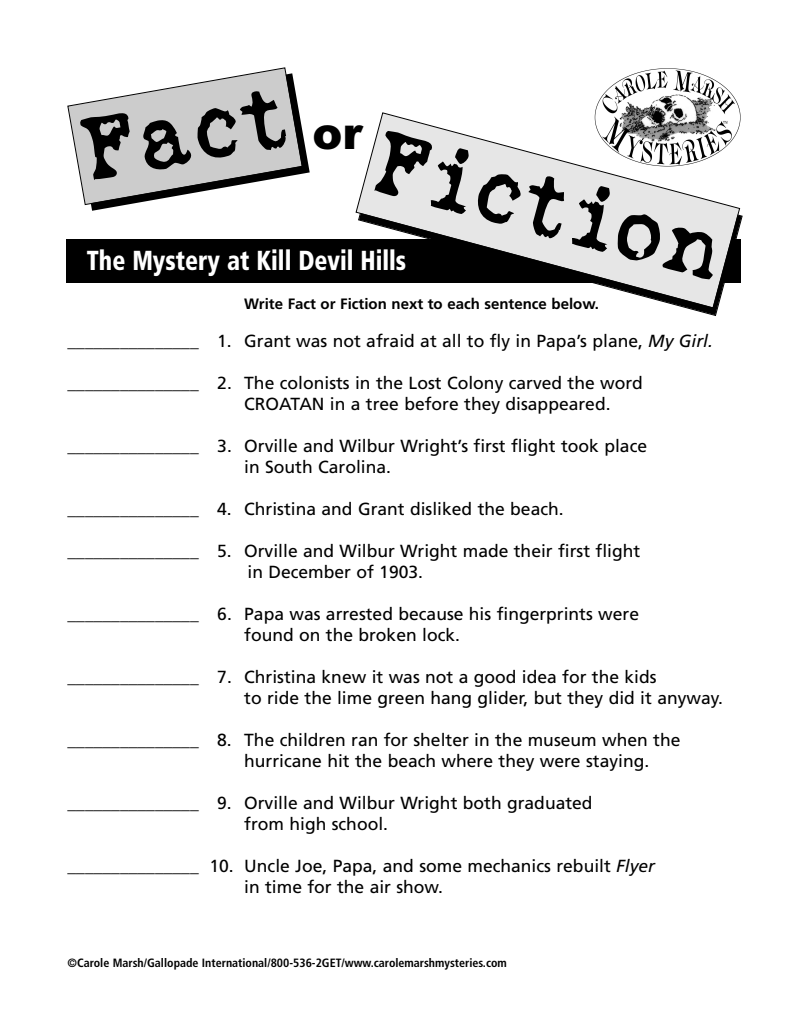
<style>
.page{position:relative;width:810px;height:1035px;background:#fff}
.page>*{position:absolute;margin:0;border:0;box-sizing:border-box;transform-origin:0 0}
.t1{font:90px "Love Letter Typewriter";color:#000}
.t2{font:900 45px "Arial";color:#000}
.t3{font:900 condensed 27.5px "Frutiger";color:#fff;scale:.88 1}
.t4{font:17.5px/21px "Frutiger";color:#000}
.t5{font:700 15px "Frutiger";color:#000}
.t6{font:700 condensed 12px "Frutiger";color:#000}
.s1{font-style:italic}
</style>
<div class="page">
<div style="left:66px;top:239px;width:675px;height:43px;background:#000"></div>
<img style="left:595px;top:68px;width:146px;height:55px">
<svg style="left:67px;top:67px;width:243px;height:144px"></svg>
<svg style="left:355px;top:112px;width:385px;height:197px"></svg>
<h1 class="t1" style="left:75px;top:122px;width:212px;rotate:-10deg">Fact</h1>
<h2 class="t2" style="left:312px;top:107px;width:51px">or</h2>
<h1 class="t1" style="left:382px;top:130px;width:363px;rotate:15deg">Fiction</h1>
<h3 class="t3" style="left:87px;top:250px;width:364px">The Mystery at Kill Devil Hills</h3>
<p class="t5" style="left:244px;top:298px;width:356px">Write Fact or Fiction next to each sentence below.</p>
<p class="t4" style="left:68px;top:332px;width:647px">_______________ 1. Grant was not afraid at all to fly in Papa’s plane, <span class="s1">My Girl.</span></p>
<p class="t4" style="left:244px;top:374px;width:400px;text-indent:-177px">_______________ 2. The colonists in the Lost Colony carved the word<br>CROATAN in a tree before they disappeared.</p>
<p class="t4" style="left:244px;top:437px;width:404px;text-indent:-177px">_______________ 3. Orville and Wilbur Wright’s first flight took place in South Carolina.</p>
<p class="t4" style="left:68px;top:500px;width:498px">_______________ 4. Christina and Grant disliked the beach.</p>
<p class="t4" style="left:248px;top:542px;width:394px;text-indent:-180px">_______________ 5. Orville and Wilbur Wright made their first flight in December of 1903.</p>
<p class="t4" style="left:68px;top:605px;width:573px;text-align:center">_______________ 6. Papa was arrested because his fingerprints were found on the broken lock.</p>
<p class="t4" style="left:244px;top:668px;width:480px;text-indent:-177px">_______________ 7. Christina knew it was not a good idea for the kids<br>to ride the lime green hang glider, but they did it anyway.</p>
<p class="t4" style="left:244px;top:731px;width:438px;text-indent:-177px">_______________ 8. The children ran for shelter in the museum when the hurricane hit the beach where they were staying.</p>
<p class="t4" style="left:244px;top:794px;width:350px;text-indent:-177px">_______________ 9. Orville and Wilbur Wright both graduated from high school.</p>
<p class="t4" style="left:244px;top:857px;width:412px;text-indent:-177px">_______________ 10. Uncle Joe, Papa, and some mechanics rebuilt <span class="s1">Flyer </span>in time for the air show.</p>
<p class="t6" style="left:68px;top:958px;width:441px">©Carole Marsh/Gallopade International/800-536-2GET/www.carolemarshmysteries.com</p>
</div>
